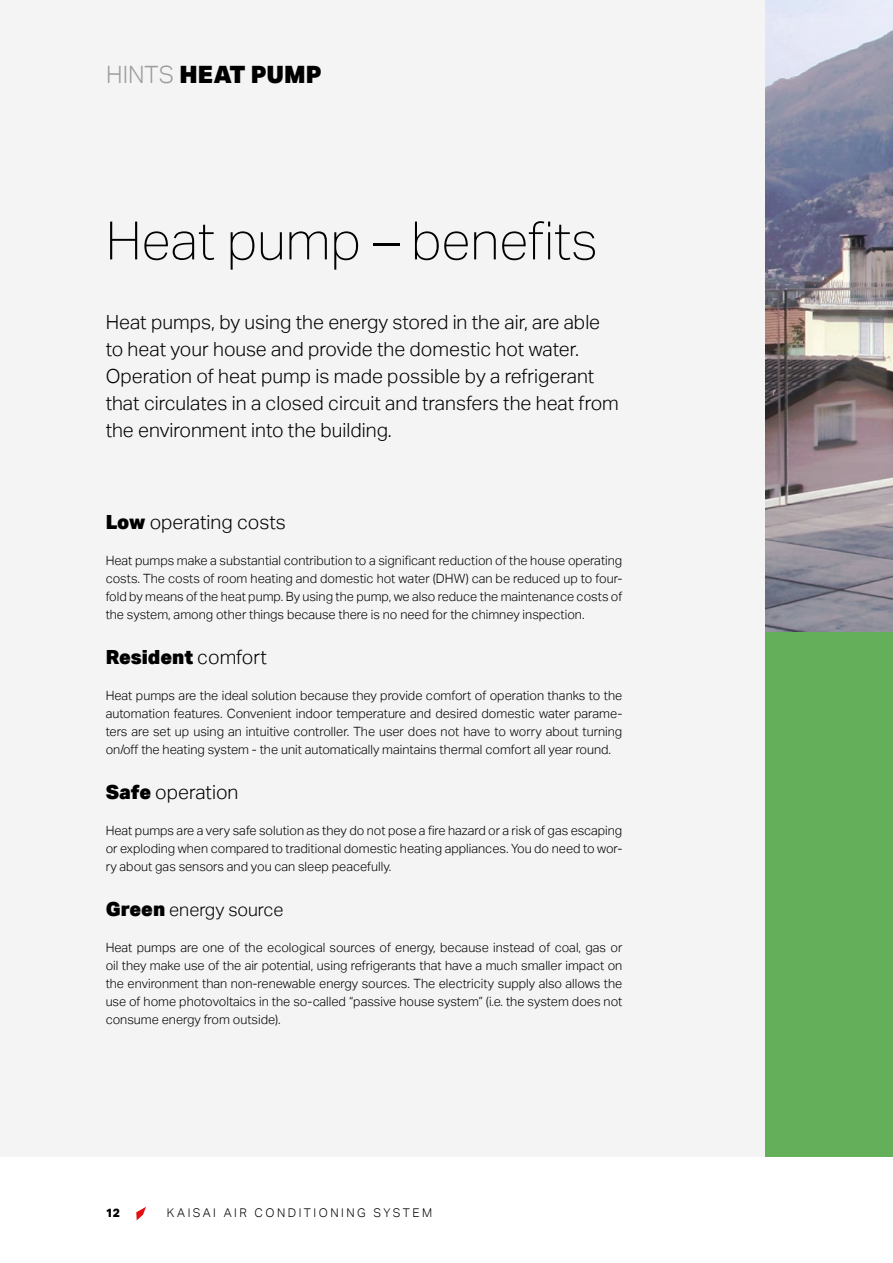
<style>
.page{position:relative;width:893px;height:1263px;background:#fff}
.page>*{position:absolute;margin:0;border:0;box-sizing:border-box;transform-origin:0 0}
.t1{font:100 52.95px "Aktiv Grotesk";color:#000}
.t2{font:900 23.85px "Aktiv Grotesk";color:#000}
.t3{font:300 19.5px/27px "Aktiv Grotesk";color:#000}
.t4{font:900 19.5px "Aktiv Grotesk";color:#000}
.t5{font:300 18px "Aktiv Grotesk";color:#000}
.t6{font:300 12.75px/18px "Aktiv Grotesk";color:#000;text-align:justify}
.t7{font:300 12px "Aktiv Grotesk";letter-spacing:.21em;color:#000}
.t8{font:800 12px "Aktiv Grotesk";color:#000}
.s1{font-weight:300;color:#9d9d9c}
.s2{font-weight:900}
.s3{font-weight:300}
.s4{font-weight:900;font-size:19.5px}
</style>
<div class="page">
<svg style="left:136px;top:1207px;width:10px;height:13px"></svg>
<div style="left:0;top:0;width:765px;height:1157px;background:#f4f4f4"></div>
<div style="left:765px;top:631px;width:128px;height:526px;background:#64af59"></div>
<svg style="left:765px;top:0;width:128px;height:631px;background:#938f9c"></svg>
<h2 class="t2" style="left:106px;top:59px;width:217px"><span class="s1">HINTS</span> HEAT PUMP</h2>
<h1 class="t1" style="left:106px;top:211px;width:494px">Heat pump – benefits</h1>
<p class="t3" style="left:106px;top:308px;width:515px">Heat pumps, by using the energy stored in the air, are able to heat your house and provide the domestic hot water.<br>Operation of heat pump is made possible by a refrigerant that circulates in a closed circuit and transfers the heat from the environment into the building.</p>
<h3 class="t3" style="left:106px;top:509px;width:182px"><span class="s2">Low</span> operating costs</h3>
<p class="t6" style="left:106px;top:552px;width:518px">Heat pumps make a substantial contribution to a significant reduction of the house operating costs. The costs of room heating and domestic hot water (DHW) can be reduced up to four&shy;fold by means of the heat pump. By using the pump, we also reduce the maintenance costs of the system, among other things because there is no need for the chimney inspection.</p>
<h3 class="t4" style="left:106px;top:644px;width:163px">Resident <span class="s3">comfort</span></h3>
<p class="t6" style="left:106px;top:687px;width:518px">Heat pumps are the ideal solution because they provide comfort of operation thanks to the automation features. Convenient indoor temperature and desired domestic water parame&shy;ters are set up using an intuitive controller. The user does not have to worry about turning on/off the heating system - the unit automatically maintains thermal comfort all year round.</p>
<h3 class="t3" style="left:106px;top:779px;width:134px"><span class="s2">Safe</span> operation</h3>
<p class="t6" style="left:106px;top:822px;width:518px">Heat pumps are a very safe solution as they do not pose a fire hazard or a risk of gas escaping or exploding when compared to traditional domestic heating appliances. You do need to wor&shy;ry about gas sensors and you can sleep peacefully.</p>
<h3 class="t5" style="left:106px;top:899px;width:179px"><span class="s4">Green</span> energy source</h3>
<p class="t6" style="left:106px;top:939px;width:518px">Heat pumps are one of the ecological sources of energy, because instead of coal, gas or oil they make use of the air potential, using refrigerants that have a much smaller impact on the environment than non-renewable energy sources. The electricity supply also allows the use of home photovoltaics in the so-called “passive house system” (i.e. the system does not consume energy from outside).</p>
<p class="t8" style="left:106px;top:1206px;width:16px">12</p>
<p class="t7" style="left:167px;top:1206px;width:267px">KAISAI AIR CONDITIONING SYSTEM</p>
</div>
